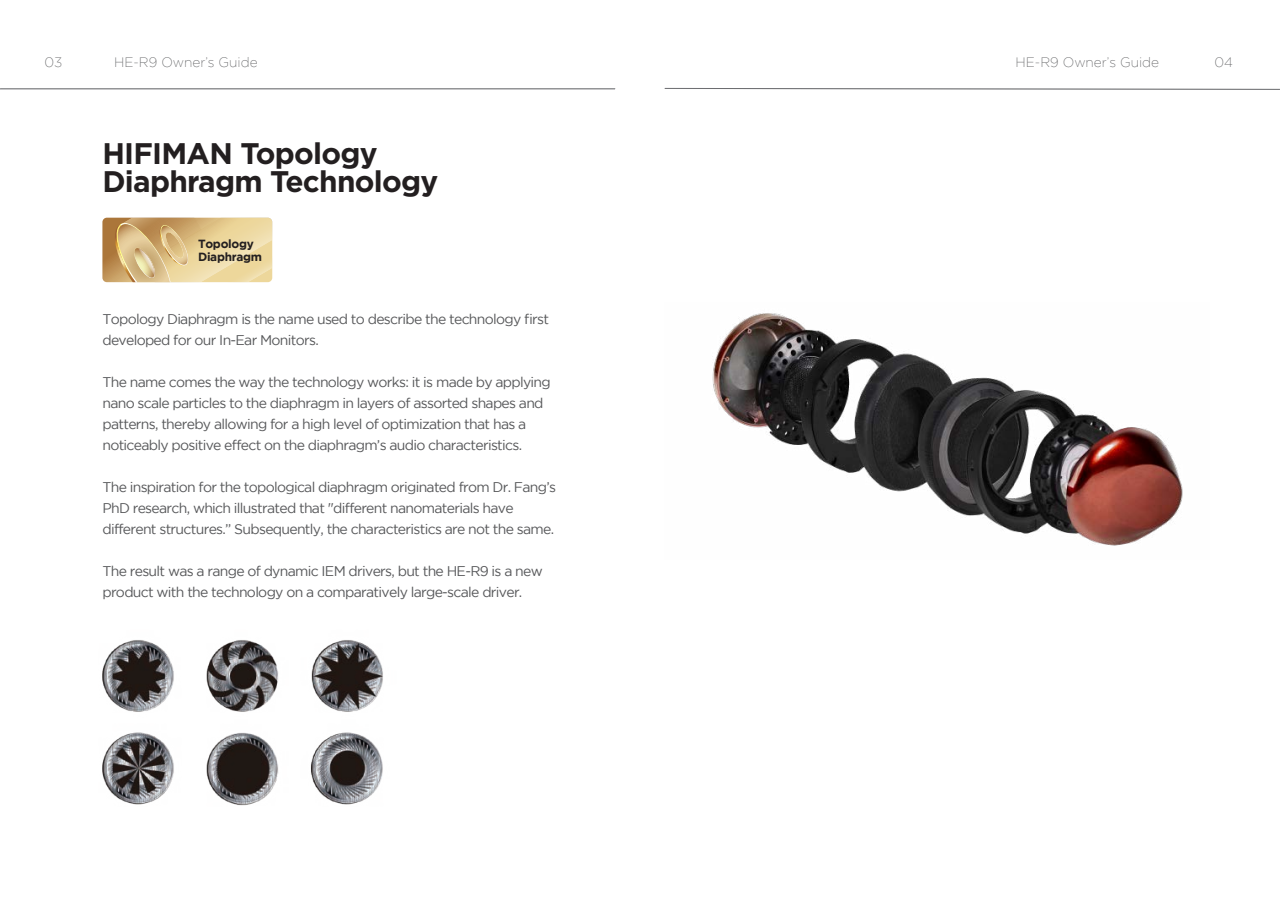
<style>
.page{position:relative;width:1280px;height:903px;background:#fff}
.page>*{position:absolute;margin:0;border:0;box-sizing:border-box;transform-origin:0 0}
.t1{font:700 29.75px/28px "Gotham";letter-spacing:-.025em;color:#231f20}
.t2{font:14px/21px "Gotham";letter-spacing:-.05em;color:#57585a}
.t3{font:200 13.65px "Gotham";color:#57585a}
.t4{font:700 11.9px/13.3px "Gotham";letter-spacing:-.025em;color:#231f20}
</style>
<div class="page">
<svg style="left:664px;top:88px;width:616px;height:2px"></svg>
<hr style="left:0;top:89px;width:615px;height:1px;background:#6c6d70">
<svg style="left:102px;top:218px;width:170px;height:64px;background:#ddc189"></svg>
<img style="left:712px;top:313px;width:471px;height:233px">
<img style="left:102px;top:640px;width:281px;height:166px">
<p class="t3" style="left:45px;top:55px;width:19px">03</p>
<p class="t3" style="left:114px;top:55px;width:145px">HE-R9 Owner’s Guide</p>
<p class="t3" style="left:1015px;top:55px;width:145px">HE-R9 Owner’s Guide</p>
<p class="t3" style="left:1214px;top:55px;width:20px">04</p>
<h1 class="t1" style="left:102px;top:138px;width:337px">HIFIMAN Topology<br>Diaphragm Technology</h1>
<p class="t4" style="left:198px;top:237px;width:65px">Topology<br>Diaphragm</p>
<p class="t2" style="left:102px;top:308px;width:448px">Topology Diaphragm is the name used to describe the technology first developed for our In-Ear Monitors.</p>
<p class="t2" style="left:102px;top:371px;width:450px">The name comes the way the technology works: it is made by applying nano scale particles to the diaphragm in layers of assorted shapes and patterns, thereby allowing for a high level of optimization that has a noticeably positive effect on the diaphragm’s audio characteristics.</p>
<p class="t2" style="left:102px;top:476px;width:455px">The inspiration for the topological diaphragm originated from Dr. Fang’s<br>PhD research, which illustrated that "different nanomaterials have different structures.” Subsequently, the characteristics are not the same.</p>
<p class="t2" style="left:102px;top:560px;width:442px">The result was a range of dynamic IEM drivers, but the HE-R9 is a new product with the technology on a comparatively large-scale driver.</p>
</div>
